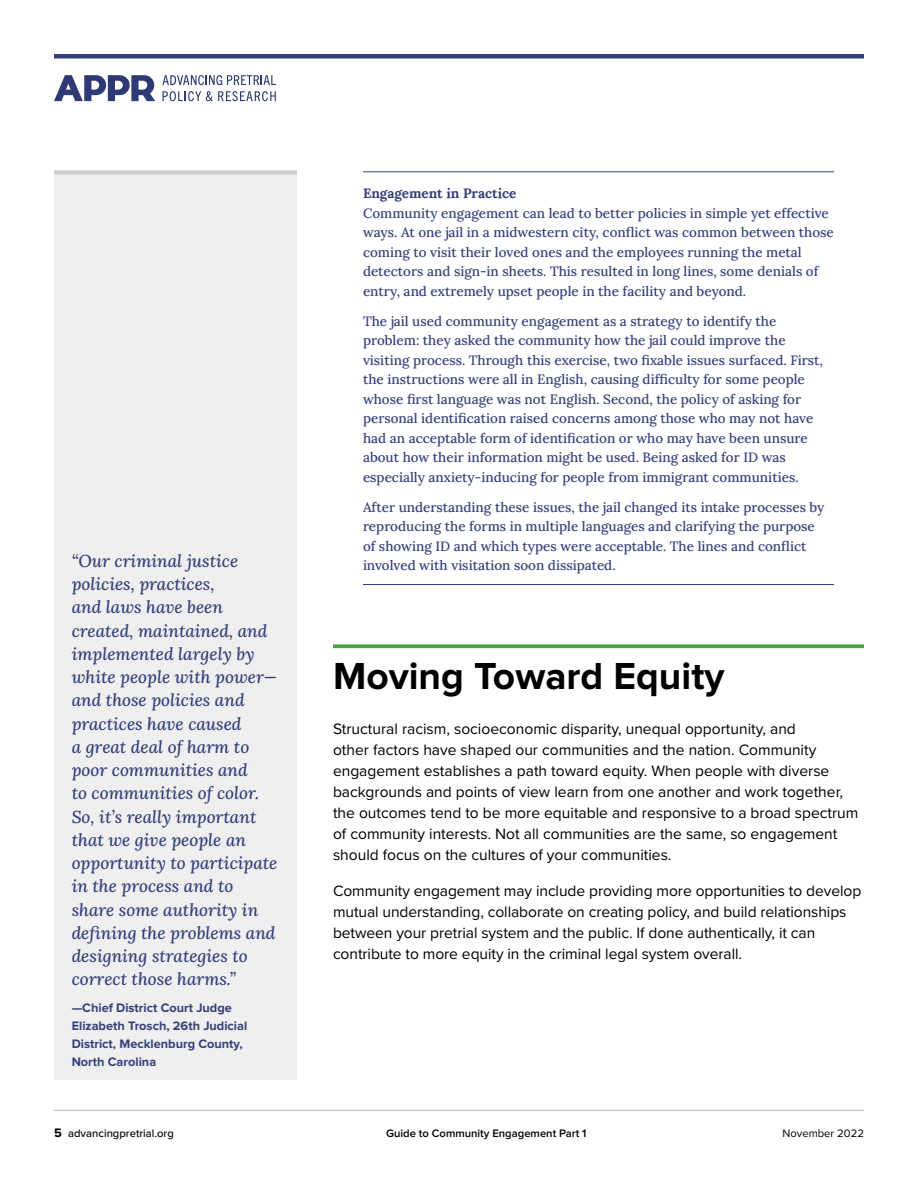
<style>
.page{position:relative;width:918px;height:1188px;background:#fff}
.page>*{position:absolute;margin:0;border:0;box-sizing:border-box;transform-origin:0 0}
.t1{font:700 39px "Proxima Nova";color:#000}
.Quote_Sidebar{font:italic 500 17.25px/23.2px "Lora";color:#34407b}
.Body{font:15.6px/21px "Proxima Nova";color:#000}
.Callout_Serif_in_Tex{font:500 13.5px/19.5px "Lora";color:#34407b}
.Quote_Name_Sidebar{font:700 12.75px/18px "Proxima Nova";color:#34407b}
.t2{font:600 11.25px "Proxima Nova";color:#000}
.t3{font:500 11.25px "Proxima Nova";color:#000}
.t4{font:11.25px "Proxima Nova";color:#000}
.s1{font-weight:700}
.s2{font-weight:700;font-size:12.75px}
</style>
<div class="page">
<div style="left:54px;top:171px;width:243px;height:909px;background:#efeff0"></div>
<hr style="left:54px;top:171px;width:243px;height:3px;background:#cdcccb">
<hr style="left:363px;top:171px;width:471px;height:1px;background:#34407b">
<hr style="left:363px;top:584px;width:471px;height:1px;background:#34407b">
<svg style="left:333px;top:644px;width:531px;height:4px;fill:#46a347"></svg>
<hr style="left:54px;top:1110px;width:810px;height:1px;background:#b8b5b4">
<svg style="left:163px;top:75px;width:113px;height:10px"></svg>
<svg style="left:163px;top:91px;width:113px;height:10px"></svg>
<svg style="left:54px;top:75px;width:101px;height:26px"></svg>
<hr style="left:54px;top:54px;width:810px;height:4px;background:#34407b">
<p class="Quote_Sidebar" style="left:72px;top:549px;width:207px">“Our criminal justice policies, practices,<br>and laws have been created, maintained, and implemented largely by white people with power— and those policies and practices have caused<br>a great deal of harm to poor communities and<br>to communities of color.<br>So, it’s really important that we give people an opportunity to participate in the process and to share some authority in defining the problems and designing strategies to correct those harms.”</p>
<p class="Quote_Name_Sidebar" style="left:72px;top:999px;width:177px">—Chief District Court Judge<br>Elizabeth Trosch, 26th Judicial<br>District, Mecklenburg County,<br>North Carolina</p>
<p class="Callout_Serif_in_Tex" style="left:363px;top:183px;width:472px"><span class="s1">Engagement in Practice<br></span>Community engagement can lead to better policies in simple yet effective ways. At one jail in a midwestern city, conflict was common between those coming to visit their loved ones and the employees running the metal detectors and sign-in sheets. This resulted in long lines, some denials of entry, and extremely upset people in the facility and beyond.</p>
<p class="Callout_Serif_in_Tex" style="left:363px;top:310px;width:461px">The jail used community engagement as a strategy to identify the problem: they asked the community how the jail could improve the visiting process. Through this exercise, two fixable issues surfaced. First, the instructions were all in English, causing difficulty for some people whose first language was not English. Second, the policy of asking for personal identification raised concerns among those who may not have had an acceptable form of identification or who may have been unsure about how their information might be used. Being asked for ID was especially anxiety-inducing for people from immigrant communities.</p>
<p class="Callout_Serif_in_Tex" style="left:363px;top:496px;width:463px">After understanding these issues, the jail changed its intake processes by reproducing the forms in multiple languages and clarifying the purpose of showing ID and which types were acceptable. The lines and conflict involved with visitation soon dissipated.</p>
<h1 class="t1" style="left:333px;top:654px;width:393px">Moving Toward Equity</h1>
<p class="Body" style="left:333px;top:718px;width:527px">Structural racism, socioeconomic disparity, unequal opportunity, and<br>other factors have shaped our communities and the nation. Community engagement establishes a path toward equity. When people with diverse backgrounds and points of view learn from one another and work together, the outcomes tend to be more equitable and responsive to a broad spectrum of community interests. Not all communities are the same, so engagement should focus on the cultures of your communities.</p>
<p class="Body" style="left:333px;top:880px;width:530px">Community engagement may include providing more opportunities to develop mutual understanding, collaborate on creating policy, and build relationships between your pretrial system and the public. If done authentically, it can contribute to more equity in the criminal legal system overall.</p>
<p class="t3" style="left:54px;top:1125px;width:121px"><span class="s2">5</span> advancingpretrial.org</p>
<p class="t2" style="left:386px;top:1128px;width:202px">Guide to Community Engagement Part 1</p>
<p class="t4" style="left:783px;top:1125px;width:83px">November 2022</p>
</div>
